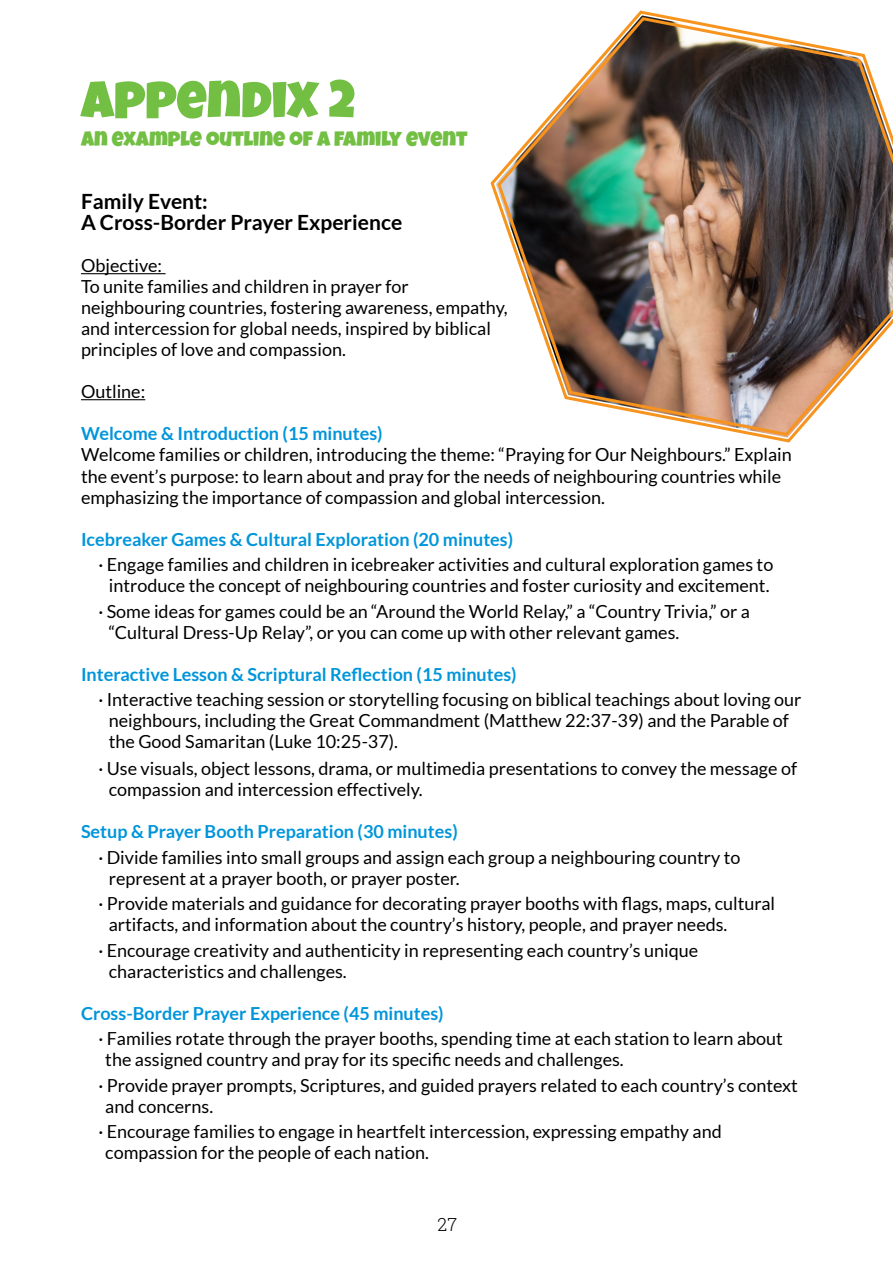
<style>
.page{position:relative;width:893px;height:1263px;background:#fff}
.page>*{position:absolute;margin:0;border:0;box-sizing:border-box;transform-origin:0 0}
.t1{font:52.5px "Luckiest Guy";color:#72bf44}
.t2{font:700 21px/21px "Lato";color:#000}
.t3{font:21px "Luckiest Guy";color:#72bf44}
.t4{font:18px/21px "Lato";color:#000}
.t5{font:700 18px "Lato";color:#0095da}
.t6{font:300 18px "Roboto Slab";color:#000}
</style>
<div class="page">
<hr style="left:81px;top:273px;width:85px;height:1px;background:#000">
<hr style="left:81px;top:399px;width:64px;height:1px;background:#000">
<img style="left:496px;top:15px;width:397px;height:423px">
<h1 class="t1" style="left:81px;top:65px;width:276px">APPENDIX 2</h1>
<p class="t3" style="left:81px;top:125px;width:388px">AN EXAMPLE OUTLINE OF A FAMILY EVENT</p>
<p class="t2" style="left:81px;top:191px;width:323px">Family Event:<br>A Cross-Border Prayer Experience</p>
<p class="t4" style="left:81px;top:255px;width:428px">Objective:<br>To unite families and children in prayer for neighbouring countries, fostering awareness, empathy, and intercession for global needs, inspired by biblical principles of love and compassion.</p>
<p class="t4" style="left:81px;top:381px;width:66px">Outline:</p>
<p class="t5" style="left:81px;top:424px;width:303px">Welcome &amp; Introduction (15 minutes)</p>
<p class="t4" style="left:81px;top:444px;width:712px">Welcome families or children, introducing the theme: “Praying for Our Neighbours.” Explain the event’s purpose: to learn about and pray for the needs of neighbouring countries while emphasizing the importance of compassion and global intercession.</p>
<p class="t5" style="left:81px;top:529px;width:434px">Icebreaker Games &amp; Cultural Exploration (20 minutes)</p>
<p class="t4" style="left:98px;top:554px;width:676px;text-align:center">· Engage families and children in icebreaker activities and cultural exploration games to introduce the concept of neighbouring countries and foster curiosity and excitement.</p>
<p class="t4" style="left:109px;top:600px;width:643px;text-indent:-10px">· Some ideas for games could be an “Around the World Relay,” a “Country Trivia,” or a “Cultural Dress-Up Relay”, or you can come up with other relevant games.</p>
<p class="t5" style="left:81px;top:664px;width:437px">Interactive Lesson &amp; Scriptural Reflection (15 minutes)</p>
<p class="t4" style="left:109px;top:689px;width:694px;text-indent:-10px">· Interactive teaching session or storytelling focusing on biblical teachings about loving our neighbours, including the Great Commandment (Matthew 22:37-39) and the Parable of the Good Samaritan (Luke 10:25-37).</p>
<p class="t4" style="left:109px;top:758px;width:690px;text-indent:-10px">· Use visuals, object lessons, drama, or multimedia presentations to convey the message of compassion and intercession effectively.</p>
<p class="t5" style="left:81px;top:821px;width:378px">Setup &amp; Prayer Booth Preparation (30 minutes)</p>
<p class="t4" style="left:109px;top:846px;width:633px;text-indent:-10px">· Divide families into small groups and assign each group a neighbouring country to represent at a prayer booth, or prayer poster.</p>
<p class="t4" style="left:109px;top:893px;width:668px;text-indent:-10px">· Provide materials and guidance for decorating prayer booths with flags, maps, cultural artifacts, and information about the country’s history, people, and prayer needs.</p>
<p class="t4" style="left:109px;top:939px;width:591px;text-indent:-10px">· Encourage creativity and authenticity in representing each country’s unique characteristics and challenges.</p>
<p class="t5" style="left:81px;top:1003px;width:364px">Cross-Border Prayer Experience (45 minutes)</p>
<p class="t4" style="left:105px;top:1028px;width:679px;text-indent:-7px">· Families rotate through the prayer booths, spending time at each station to learn about the assigned country and pray for its specific needs and challenges.</p>
<p class="t4" style="left:105px;top:1074px;width:694px;text-indent:-7px">· Provide prayer prompts, Scriptures, and guided prayers related to each country’s context and concerns.</p>
<p class="t4" style="left:105px;top:1121px;width:618px;text-indent:-7px">· Encourage families to engage in heartfelt intercession, expressing empathy and compassion for the people of each nation.</p>
<p class="t6" style="left:438px;top:1212px;width:21px">27</p>
</div>
